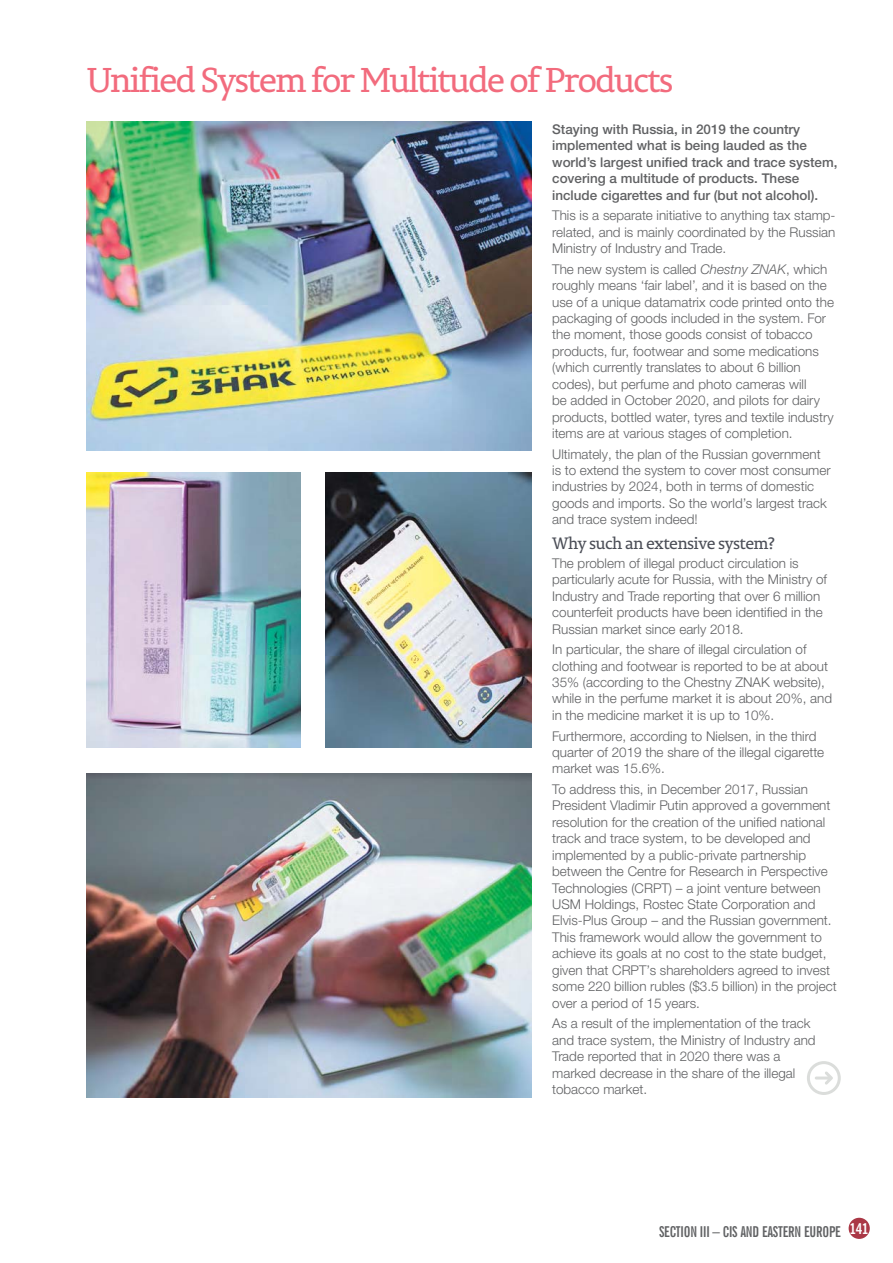
<style>
.page{position:relative;width:893px;height:1263px;background:#fff}
.page>*{position:absolute;margin:0;border:0;box-sizing:border-box;transform-origin:0 0}
.t1{font:34.35px "Permian Slab Serif Typeface";letter-spacing:-.06em;color:#f26b7d}
.t2{font:16.5px "Permian Slab Serif Typeface";letter-spacing:-.04em;color:#4a4d56}
.t3{font:700 extra-condensed 15px "News Gothic BT";letter-spacing:-.01em;color:#606163}
.t4{font:700 condensed 15px "News Gothic BT";color:#fff}
.t5{font:300 13.5px/16.5px "Helvetica Neue LTW1 G";color:#606163}
.t6{font:500 13.5px/16.5px "Helvetica Neue";color:#606163}
.s1{font-family:"Helvetica Neue";font-style:italic}
</style>
<div class="page">
<img style="left:86px;top:121px;width:445px;height:329px">
<img style="left:86px;top:773px;width:445px;height:324px">
<img style="left:86px;top:473px;width:214px;height:275px">
<img style="left:326px;top:473px;width:205px;height:275px">
<svg style="left:807px;top:1061px;width:34px;height:34px"></svg>
<div style="left:848px;top:1218px;width:22px;height:21px;background:#aa3846;border-radius:50%"></div>
<h1 class="t1" style="left:86px;top:60px;width:588px">Unified System for Multitude of Products</h1>
<p class="t6" style="left:552px;top:122px;width:287px">Staying with Russia, in 2019 the country implemented what is being lauded as the world’s largest unified track and trace system, covering a multitude of products. These include cigarettes and fur (but not alcohol).</p>
<p class="t5" style="left:552px;top:208px;width:285px;text-align:justify">This is a separate initiative to anything tax stamp&shy;related, and is mainly coordinated by the Russian Ministry of Industry and Trade.</p>
<p class="t5" style="left:552px;top:262px;width:283px">The new system is called <span class="s1">Chestny ZNAK</span>, which roughly means ‘fair label’, and it is based on the use of a unique datamatrix code printed onto the packaging of goods included in the system. For the moment, those goods consist of tobacco products, fur, footwear and some medications (which currently translates to about 6 billion codes), but perfume and photo cameras will<br>be added in October 2020, and pilots for dairy products, bottled water, tyres and textile industry items are at various stages of completion.</p>
<p class="t5" style="left:552px;top:447px;width:280px">Ultimately, the plan of the Russian government is to extend the system to cover most consumer industries by 2024, both in terms of domestic goods and imports. So the world’s largest track and trace system indeed!</p>
<p class="t2" style="left:552px;top:534px;width:224px">Why such an extensive system?</p>
<p class="t5" style="left:552px;top:556px;width:276px">The problem of illegal product circulation is particularly acute for Russia, with the Ministry of Industry and Trade reporting that over 6 million counterfeit products have been identified in the Russian market since early 2018.</p>
<p class="t5" style="left:552px;top:642px;width:281px">In particular, the share of illegal circulation of clothing and footwear is reported to be at about 35% (according to the Chestny ZNAK website), while in the perfume market it is about 20%, and in the medicine market it is up to 10%.</p>
<p class="t5" style="left:552px;top:729px;width:274px">Furthermore, according to Nielsen, in the third quarter of 2019 the share of the illegal cigarette market was 15.6%.</p>
<p class="t5" style="left:552px;top:782px;width:286px">To address this, in December 2017, Russian President Vladimir Putin approved a government resolution for the creation of the unified national track and trace system, to be developed and implemented by a public-private partnership between the Centre for Research in Perspective Technologies (CRPT) – a joint venture between USM Holdings, Rostec State Corporation and Elvis-Plus Group – and the Russian government.<br>This framework would allow the government to achieve its goals at no cost to the state budget, given that CRPT’s shareholders agreed to invest some 220 billion rubles ($3.5 billion) in the project over a period of 15 years.</p>
<p class="t5" style="left:552px;top:1016px;width:265px">As a result of the implementation of the track and trace system, the Ministry of Industry and Trade reported that in 2020 there was a marked decrease in the share of the illegal tobacco market.</p>
<p class="t3" style="left:659px;top:1226px;width:183px">SECTION III – CIS AND EASTERN EUROPE</p>
<p class="t4" style="left:850px;top:1219px;width:20px">141</p>
</div>
